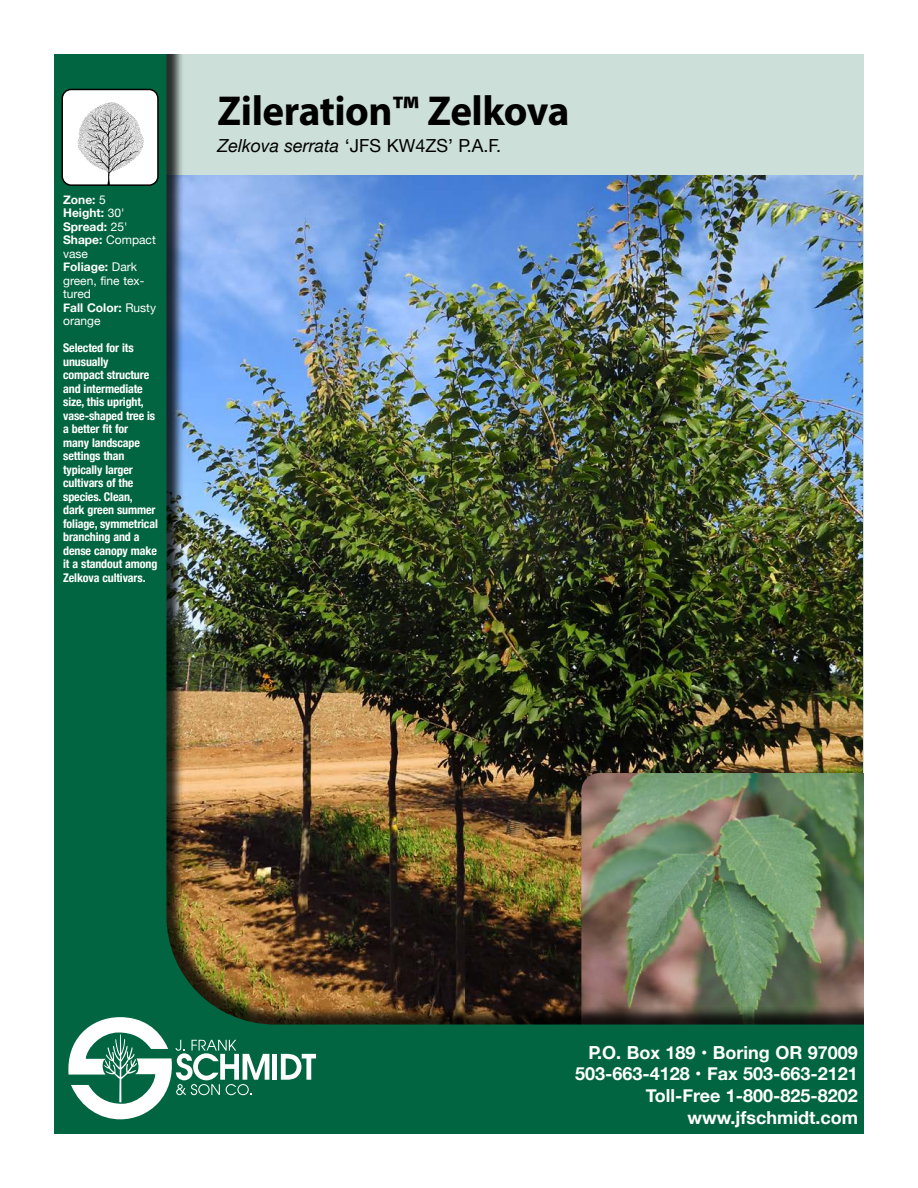
<style>
.page{position:relative;width:918px;height:1188px;background:#fff}
.page>*{position:absolute;margin:0;border:0;box-sizing:border-box;transform-origin:0 0}
.t1{font:700 42px "Myriad Pro";letter-spacing:-.01em;color:#000}
.t2{font:700 18px/21.6px "Helvetica Neue";color:#fff;text-align:right}
.t3{font:18px "Helvetica Neue";color:#000}
.t4{font:700 condensed 12px/13.5px "Helvetica Neue";letter-spacing:-.01em;color:#fff}
.t5{font:12px/13.5px "Helvetica Neue";color:#fff}
.s1{font-weight:700}
.s2{font-style:italic}
</style>
<div class="page">
<img style="left:54px;top:54px;width:810px;height:1080px">
<hr style="left:273px;top:1054px;width:4px;height:26px;background:#fff">
<svg style="left:281px;top:1054px;width:35px;height:26px"></svg>
<svg style="left:68px;top:1017px;width:201px;height:102px"></svg>
<div style="left:62px;top:89px;width:96px;height:96px;background:#fff;border-radius:9px"></div>
<img style="left:77px;top:102px;width:67px;height:81px">
<div style="left:62px;top:89px;width:97px;height:97px;border:2px solid #000;border-radius:9px"></div>
<p class="t5" style="left:63px;top:193px;width:94px"><span class="s1">Zone:</span> 5<br><span class="s1">Height:</span> 30'<br><span class="s1">Spread:</span> 25'<br><span class="s1">Shape:</span> Compact vase<br><span class="s1">Foliage:</span> Dark green, fine tex&shy;tured<br><span class="s1">Fall Color:</span> Rusty orange</p>
<p class="t4" style="left:63px;top:340px;width:96px">Selected for its unusually<br>compact structure and intermediate size, this upright, vase-shaped tree is a better fit for<br>many landscape settings than typically larger cultivars of the species. Clean,<br>dark green summer foliage, symmetrical branching and a dense canopy make it a standout among<br>Zelkova cultivars.</p>
<h1 class="t1" style="left:218px;top:84px;width:354px">Zileration™ Zelkova</h1>
<h2 class="t3" style="left:218px;top:133px;width:285px"><span class="s2">Zelkova serrata</span> ‘JFS KW4ZS’ P.A.F.</h2>
<h2 class="t2" style="left:575px;top:1042px;width:284px">P.O. Box 189 • Boring OR 97009<br>503-663-4128 • Fax 503-663-2121<br>Toll-Free 1-800-825-8202 www.jfschmidt.com</h2>
</div>
